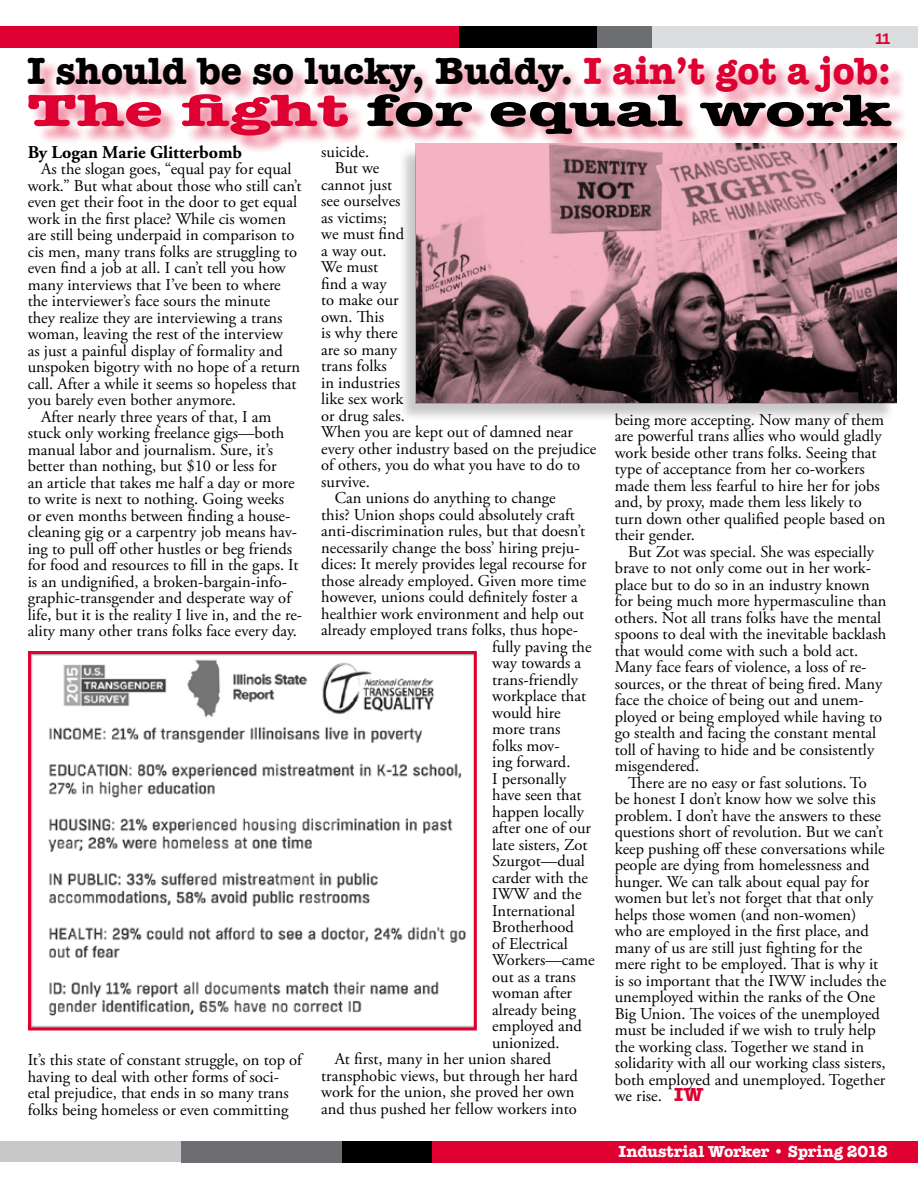
<style>
.page{position:relative;width:918px;height:1188px;background:#fff}
.page>*{position:absolute;margin:0;border:0;box-sizing:border-box;transform-origin:0 0}
.t1{font:700 46.5px "American Typewriter";color:#000;scale:1.55 1}
.t2{font:700 39px "American Typewriter";color:#000}
.t3{font:700 18px "Adobe Garamond Pro";color:#000}
.t4{font:16.5px/16.5px "Adobe Garamond Pro";color:#000}
.t5{font:700 16.5px "American Typewriter";letter-spacing:-.005em;color:#fff}
.t6{font:700 16.5px "Consolas";color:#dd0031}
.s1{color:#dd0031}
.s2{font-family:"American Typewriter";font-weight:700;font-size:19.5px;color:#dd0031}
</style>
<div class="page">
<div style="left:30px;top:59px;width:880px;height:96px;background:#dd0031;opacity:.43"></div>
<div style="left:399px;top:147px;width:496px;height:275px;background:#4d4d4f;opacity:.3"></div>
<svg style="left:415px;top:143px;width:482px;height:261px;background:#936c74"></svg>
<img style="left:32px;top:655px;width:441px;height:371px">
<div style="left:28px;top:651px;width:449px;height:379px;border:3px solid #dd0031"></div>
<div style="left:0;top:26px;width:501px;height:22px;background:#dd0031"></div>
<div style="left:432px;top:1141px;width:486px;height:21px;background:#dd0031"></div>
<div style="left:648px;top:26px;width:270px;height:22px;background:#dcddde"></div>
<div style="left:459px;top:26px;width:140px;height:22px;background:#000"></div>
<div style="left:597px;top:26px;width:54px;height:22px;background:#6d6e71"></div>
<div style="left:0;top:1141px;width:343px;height:20px;background:#c7c8ca"></div>
<div style="left:235px;top:1141px;width:197px;height:21px;background:#000"></div>
<div style="left:182px;top:1141px;width:160px;height:21px;background:#6d6e71"></div>
<p class="t6" style="left:875px;top:28px;width:18px">11</p>
<h2 class="t2" style="left:27px;top:37px;width:866px">I should be so lucky, Buddy. <span class="s1">I ain’t got a job:</span></h2>
<h1 class="t1" style="left:27px;top:70px;width:559px"><span class="s1">The fight</span> for equal work</h1>
<p class="t3" style="left:28px;top:142px;width:216px">By Logan Marie Glitterbomb</p>
<p class="t4" style="left:41px;top:161px;width:252px">As the slogan goes, “equal pay for equal</p>
<p class="t4" style="left:28px;top:178px;width:275px">work.” But what about those who still can’t</p>
<p class="t4" style="left:28px;top:194px;width:271px">even get their foot in the door to get equal</p>
<p class="t4" style="left:28px;top:211px;width:260px">work in the first place? While cis women</p>
<p class="t4" style="left:28px;top:227px;width:268px">are still being underpaid in comparison to</p>
<p class="t4" style="left:28px;top:244px;width:271px">cis men, many trans folks are struggling to</p>
<p class="t4" style="left:28px;top:260px;width:259px">even find a job at all. I can’t tell you how</p>
<p class="t4" style="left:28px;top:277px;width:255px">many interviews that I’ve been to where</p>
<p class="t4" style="left:28px;top:293px;width:244px">the interviewer’s face sours the minute</p>
<p class="t4" style="left:28px;top:310px;width:256px">they realize they are interviewing a trans</p>
<p class="t4" style="left:28px;top:326px;width:257px">woman, leaving the rest of the interview</p>
<p class="t4" style="left:28px;top:343px;width:257px">as just a painful display of formality and</p>
<p class="t4" style="left:28px;top:359px;width:274px">unspoken bigotry with no hope of a return</p>
<p class="t4" style="left:28px;top:376px;width:270px">call. After a while it seems so hopeless that</p>
<p class="t4" style="left:28px;top:392px;width:210px">you barely even bother anymore.</p>
<p class="t4" style="left:41px;top:409px;width:232px">After nearly three years of that, I am</p>
<p class="t4" style="left:28px;top:425px;width:258px">stuck only working freelance gigs—both</p>
<p class="t4" style="left:28px;top:442px;width:247px">manual labor and journalism. Sure, it’s</p>
<p class="t4" style="left:28px;top:458px;width:250px">better than nothing, but $10 or less for</p>
<p class="t4" style="left:28px;top:475px;width:268px">an article that takes me half a day or more</p>
<p class="t4" style="left:28px;top:491px;width:258px">to write is next to nothing. Going weeks</p>
<p class="t4" style="left:28px;top:508px;width:264px">or even months between finding a house-</p>
<p class="t4" style="left:28px;top:524px;width:271px">cleaning gig or a carpentry job means hav-</p>
<p class="t4" style="left:28px;top:541px;width:266px">ing to pull off other hustles or beg friends</p>
<p class="t4" style="left:28px;top:557px;width:272px">for food and resources to fill in the gaps. It</p>
<p class="t4" style="left:28px;top:574px;width:261px">is an undignified, a broken-bargain-info-</p>
<p class="t4" style="left:28px;top:590px;width:265px">graphic-transgender and desperate way of</p>
<p class="t4" style="left:28px;top:607px;width:276px">life, but it is the reality I live in, and the re-</p>
<p class="t4" style="left:28px;top:623px;width:271px">ality many other trans folks face every day.</p>
<p class="t4" style="left:321px;top:144px;width:49px">suicide.</p>
<p class="t4" style="left:335px;top:160px;width:46px">But we</p>
<p class="t4" style="left:321px;top:177px;width:72px">cannot just</p>
<p class="t4" style="left:321px;top:193px;width:81px">see ourselves</p>
<p class="t4" style="left:321px;top:210px;width:67px">as victims;</p>
<p class="t4" style="left:321px;top:226px;width:85px">we must find</p>
<p class="t4" style="left:321px;top:243px;width:67px">a way out.</p>
<p class="t4" style="left:321px;top:259px;width:59px">We must</p>
<p class="t4" style="left:321px;top:276px;width:67px">find a way</p>
<p class="t4" style="left:321px;top:292px;width:79px">to make our</p>
<p class="t4" style="left:321px;top:309px;width:64px">own. This</p>
<p class="t4" style="left:321px;top:325px;width:78px">is why there</p>
<p class="t4" style="left:321px;top:342px;width:77px">are so many</p>
<p class="t4" style="left:321px;top:358px;width:67px">trans folks</p>
<p class="t4" style="left:321px;top:375px;width:80px">in industries</p>
<p class="t4" style="left:321px;top:391px;width:84px">like sex work</p>
<p class="t4" style="left:321px;top:408px;width:85px">or drug sales.</p>
<p class="t4" style="left:321px;top:424px;width:253px">When you are kept out of damned near</p>
<p class="t4" style="left:321px;top:441px;width:277px">every other industry based on the prejudice</p>
<p class="t4" style="left:321px;top:457px;width:261px">of others, you do what you have to do to</p>
<p class="t4" style="left:321px;top:474px;width:50px">survive.</p>
<p class="t4" style="left:335px;top:490px;width:223px">Can unions do anything to change</p>
<p class="t4" style="left:321px;top:507px;width:255px">this? Union shops could absolutely craft</p>
<p class="t4" style="left:321px;top:523px;width:265px">anti-discrimination rules, but that doesn’t</p>
<p class="t4" style="left:321px;top:540px;width:260px">necessarily change the boss’ hiring preju-</p>
<p class="t4" style="left:321px;top:556px;width:267px">dices: It merely provides legal recourse for</p>
<p class="t4" style="left:321px;top:573px;width:267px">those already employed. Given more time</p>
<p class="t4" style="left:321px;top:589px;width:258px">however, unions could definitely foster a</p>
<p class="t4" style="left:321px;top:606px;width:265px">healthier work environment and help out</p>
<p class="t4" style="left:321px;top:622px;width:258px">already employed trans folks, thus hope-</p>
<p class="t4" style="left:492px;top:639px;width:101px">fully paving the</p>
<p class="t4" style="left:492px;top:655px;width:91px">way towards a</p>
<p class="t4" style="left:492px;top:672px;width:87px">trans-friendly</p>
<p class="t4" style="left:492px;top:688px;width:95px">workplace that</p>
<p class="t4" style="left:492px;top:705px;width:70px">would hire</p>
<p class="t4" style="left:492px;top:721px;width:70px">more trans</p>
<p class="t4" style="left:492px;top:738px;width:69px">folks mov-</p>
<p class="t4" style="left:492px;top:754px;width:80px">ing forward.</p>
<p class="t4" style="left:492px;top:771px;width:76px">I personally</p>
<p class="t4" style="left:492px;top:787px;width:91px">have seen that</p>
<p class="t4" style="left:492px;top:804px;width:93px">happen locally</p>
<p class="t4" style="left:492px;top:820px;width:100px">after one of our</p>
<p class="t4" style="left:492px;top:837px;width:97px">late sisters, Zot</p>
<p class="t4" style="left:492px;top:853px;width:94px">Szurgot—dual</p>
<p class="t4" style="left:492px;top:870px;width:97px">carder with the</p>
<p class="t4" style="left:492px;top:886px;width:91px">IWW and the</p>
<p class="t4" style="left:492px;top:903px;width:85px">International</p>
<p class="t4" style="left:492px;top:919px;width:83px">Brotherhood</p>
<p class="t4" style="left:492px;top:936px;width:77px">of Electrical</p>
<p class="t4" style="left:492px;top:952px;width:104px">Workers—came</p>
<p class="t4" style="left:492px;top:969px;width:85px">out as a trans</p>
<p class="t4" style="left:492px;top:985px;width:81px">woman after</p>
<p class="t4" style="left:492px;top:1002px;width:86px">already being</p>
<p class="t4" style="left:492px;top:1018px;width:91px">employed and</p>
<p class="t4" style="left:492px;top:1035px;width:69px">unionized.</p>
<p class="t4" style="left:335px;top:1051px;width:218px">At first, many in her union shared</p>
<p class="t4" style="left:321px;top:1068px;width:258px">transphobic views, but through her hard</p>
<p class="t4" style="left:321px;top:1084px;width:255px">work for the union, she proved her own</p>
<p class="t4" style="left:321px;top:1101px;width:257px">and thus pushed her fellow workers into</p>
<p class="t4" style="left:615px;top:412px;width:272px">being more accepting. Now many of them are powerful trans allies who would gladly work beside other trans folks. Seeing that type of acceptance from her co-workers made them less fearful to hire her for jobs and, by proxy, made them less likely to turn down other qualified people based on their gender.</p>
<p class="t4" style="left:615px;top:544px;width:273px;text-indent:13px">But Zot was special. She was especially brave to not only come out in her work&shy;place but to do so in an industry known for being much more hypermasculine than others. Not all trans folks have the mental spoons to deal with the inevitable backlash that would come with such a bold act.<br>Many face fears of violence, a loss of re&shy;sources, or the threat of being fired. Many face the choice of being out and unem&shy;ployed or being employed while having to go stealth and facing the constant mental toll of having to hide and be consistently misgendered.</p>
<p class="t4" style="left:615px;top:775px;width:273px;text-indent:13px">There are no easy or fast solutions. To<br>be honest I don’t know how we solve this problem. I don’t have the answers to these questions short of revolution. But we can’t keep pushing off these conversations while people are dying from homelessness and hunger. We can talk about equal pay for women but let’s not forget that that only helps those women (and non-women) who are employed in the first place, and many of us are still just fighting for the mere right to be employed. That is why it is so important that the IWW includes the unemployed within the ranks of the One Big Union. The voices of the unemployed must be included if we wish to truly help the working class. Together we stand in solidarity with all our working class sisters, both employed and unemployed. Together we rise. <span class="s2">IW</span></p>
<p class="t4" style="left:28px;top:1052px;width:276px">It’s this state of constant struggle, on top of having to deal with other forms of soci&shy;etal prejudice, that ends in so many trans folks being homeless or even committing</p>
<p class="t5" style="left:619px;top:1138px;width:271px">Industrial Worker • Spring 2018</p>
</div>
